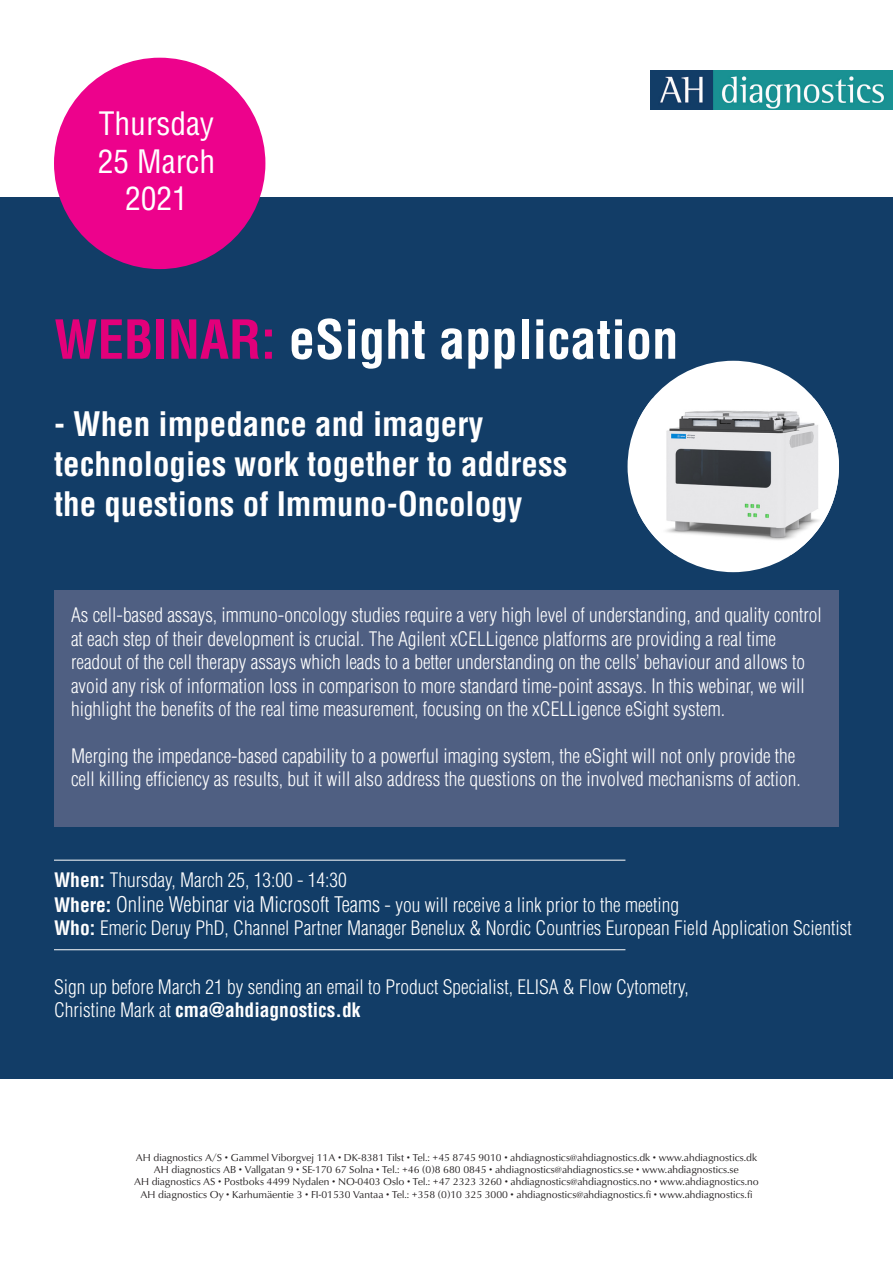
<style>
.page{position:relative;width:893px;height:1263px;background:#fff}
.page>*{position:absolute;margin:0;border:0;box-sizing:border-box;transform-origin:0 0}
.Paragraph_Style_3{font:700 condensed 52.5px "Helvetica";color:#fff}
.Brødtekst_fed{font:700 condensed 33px/39.6px "Helvetica";color:#fff}
.t1{font:condensed 31.5px "Helvetica";color:#fff}
.Paragraph_Style_7{font:300 condensed 19.5px/23.4px "Helvetica";color:#fff}
.Underoverskrift_fed{font:300 condensed 19.5px "Helvetica";color:#fff}
.t2{font:10.35px/12.5px "Classico URWT";color:#231f20;text-align:center}
.s1{color:#e2007a}
.s2{font-weight:700}
.s3{font-size:21px}
</style>
<div class="page">
<div style="left:0;top:9px;width:893px;height:1092px;background:#123d67"></div>
<div style="left:0;top:0;width:893px;height:196px;background:#fff"></div>
<div style="left:54px;top:58px;width:211px;height:211px;background:#ed028c;border-radius:50%"></div>
<div style="left:628px;top:361px;width:211px;height:211px;background:#fff;border-radius:50%"></div>
<img style="left:638px;top:398px;width:201px;height:157px">
<div style="left:0;top:1080px;width:893px;height:183px;background:#fff"></div>
<img style="left:651px;top:71px;width:242px;height:39px">
<div style="left:54px;top:590px;width:785px;height:237px;background:#4f5f82"></div>
<hr style="left:54px;top:860px;width:571px;height:1px;background:#fff">
<hr style="left:54px;top:949px;width:571px;height:1px;background:#fff">
<p class="t1" style="left:99px;top:104px;width:117px">Thursday</p>
<p class="t1" style="left:98px;top:141px;width:119px">25 March</p>
<p class="t1" style="left:125px;top:179px;width:64px">2021</p>
<p class="Paragraph_Style_3" style="left:54px;top:307px;width:626px"><span class="s1">WEBINAR:</span> eSight application</p>
<p class="Brødtekst_fed" style="left:54px;top:404px;width:515px">- When impedance and imagery technologies work together to address the questions of Immuno-Oncology</p>
<p class="Paragraph_Style_7" style="left:71px;top:603px;width:752px">As cell-based assays, immuno-oncology studies require a very high level of understanding, and quality control at each step of their development is crucial. The Agilent xCELLigence platforms are providing a real time readout of the cell therapy assays which leads to a better understanding on the cells’ behaviour and allows to avoid any risk of information loss in comparison to more standard time-point assays. In this webinar, we will highlight the benefits of the real time measurement, focusing on the xCELLigence eSight system.</p>
<p class="Paragraph_Style_7" style="left:71px;top:744px;width:731px">Merging the impedance-based capability to a powerful imaging system, the eSight will not only provide the cell killing efficiency as results, but it will also address the questions on the involved mechanisms of action.</p>
<p class="Underoverskrift_fed" style="left:54px;top:867px;width:294px"><span class="s2">When:</span> Thursday, March 25, 13:00 - 14:30</p>
<p class="Underoverskrift_fed" style="left:54px;top:893px;width:627px"><span class="s2">Where:</span> <span class="s3">Online Webinar via Microsoft Teams</span> - you will receive a link prior to the meeting</p>
<p class="Underoverskrift_fed" style="left:54px;top:916px;width:799px"><span class="s2">Who:</span> Emeric Deruy PhD, Channel Partner Manager Benelux &amp; Nordic Countries European Field Application Scientist</p>
<p class="Paragraph_Style_7" style="left:54px;top:975px;width:636px">Sign up before March 21 by sending an email to Product Specialist, ELISA &amp; Flow Cytometry,<br>Christine Mark at <span class="s2">cma@ahdiagnostics.dk</span></p>
<p class="t2" style="left:134px;top:1151px;width:626px">AH diagnostics A/S • Gammel Viborgvej 11A • DK-8381 Tilst • Tel.: +45 8745 9010 • ahdiagnostics@ahdiagnostics.dk • www.ahdiagnostics.dk AH diagnostics AB • Vallgatan 9 • SE-170 67 Solna • Tel.: +46 (0)8 680 0845 • ahdiagnostics@ahdiagnostics.se • www.ahdiagnostics.se<br>AH diagnostics AS • Postboks 4499 Nydalen • NO-0403 Oslo • Tel.: +47 2323 3260 • ahdiagnostics@ahdiagnostics.no • www.ahdiagnostics.no AH diagnostics Oy • Karhumäentie 3 • FI-01530 Vantaa • Tel.: +358 (0)10 325 3000 • ahdiagnostics@ahdiagnostics.fi • www.ahdiagnostics.fi</p>
</div>
